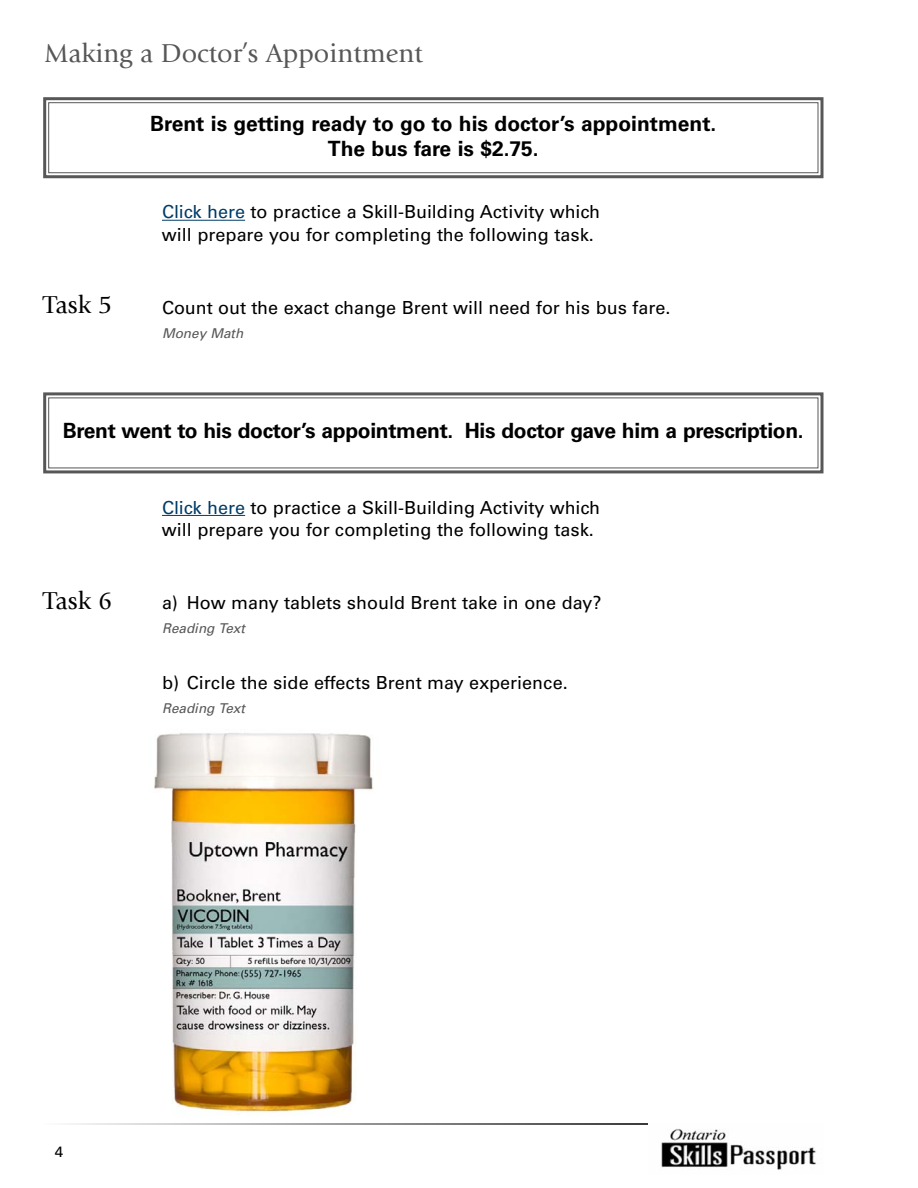
<style>
.page{position:relative;width:918px;height:1188px;background:#fff}
.page>*{position:absolute;margin:0;border:0;box-sizing:border-box;transform-origin:0 0}
.t1{font:27px "Giovanni";color:#575757}
.t2{font:25.5px "Giovanni";color:#000}
.t3{font:700 21px/25.2px "Univers";letter-spacing:-.015em;color:#000;text-align:center}
.t4{font:18px/22.5px "Univers S";color:#000}
.t5{font:15px "Univers S";color:#000}
.t6{font:italic 13.5px "Univers";color:#575757}
.s1{color:#003d69}
</style>
<div class="page">
<hr style="left:162px;top:220px;width:83px;height:1px;background:#003d69">
<hr style="left:162px;top:515px;width:83px;height:1px;background:#003d69">
<div style="left:43px;top:392px;width:781px;height:81px;border:3px solid #575757"></div>
<div style="left:43px;top:97px;width:781px;height:81px;border:3px solid #575757"></div>
<div style="left:48px;top:102px;width:770px;height:71px;border:1px solid #575757"></div>
<svg style="left:70px;top:1124px;width:578px;height:1px"></svg>
<svg style="left:661px;top:1129px;width:156px;height:41px"></svg>
<img style="left:154px;top:733px;width:220px;height:379px">
<h1 class="t1" style="left:44px;top:42px;width:380px">Making a Doctor’s Appointment</h1>
<p class="t3" style="left:150px;top:113px;width:568px">Brent is getting ready to go to his doctor’s appointment.<br>The bus fare is $2.75.</p>
<p class="t4" style="left:162px;top:203px;width:440px"><span class="s1">Click here</span> to practice a Skill-Building Activity which will prepare you for completing the following task.</p>
<h2 class="t2" style="left:43px;top:295px;width:71px">Task 5</h2>
<p class="t4" style="left:162px;top:298px;width:510px">Count out the exact change Brent will need for his bus fare.</p>
<p class="t6" style="left:162px;top:328px;width:85px">Money Math</p>
<p class="t3" style="left:63px;top:420px;width:742px">Brent went to his doctor’s appointment. His doctor gave him a prescription.</p>
<p class="t4" style="left:162px;top:498px;width:440px"><span class="s1">Click here</span> to practice a Skill-Building Activity which will prepare you for completing the following task.</p>
<h2 class="t2" style="left:43px;top:590px;width:71px">Task 6</h2>
<p class="t4" style="left:162px;top:593px;width:441px">a) How many tablets should Brent take in one day?</p>
<p class="t6" style="left:162px;top:623px;width:87px">Reading Text</p>
<p class="t4" style="left:162px;top:673px;width:407px">b) Circle the side effects Brent may experience.</p>
<p class="t6" style="left:162px;top:703px;width:87px">Reading Text</p>
<p class="t5" style="left:55px;top:1146px;width:10px">4</p>
</div>
